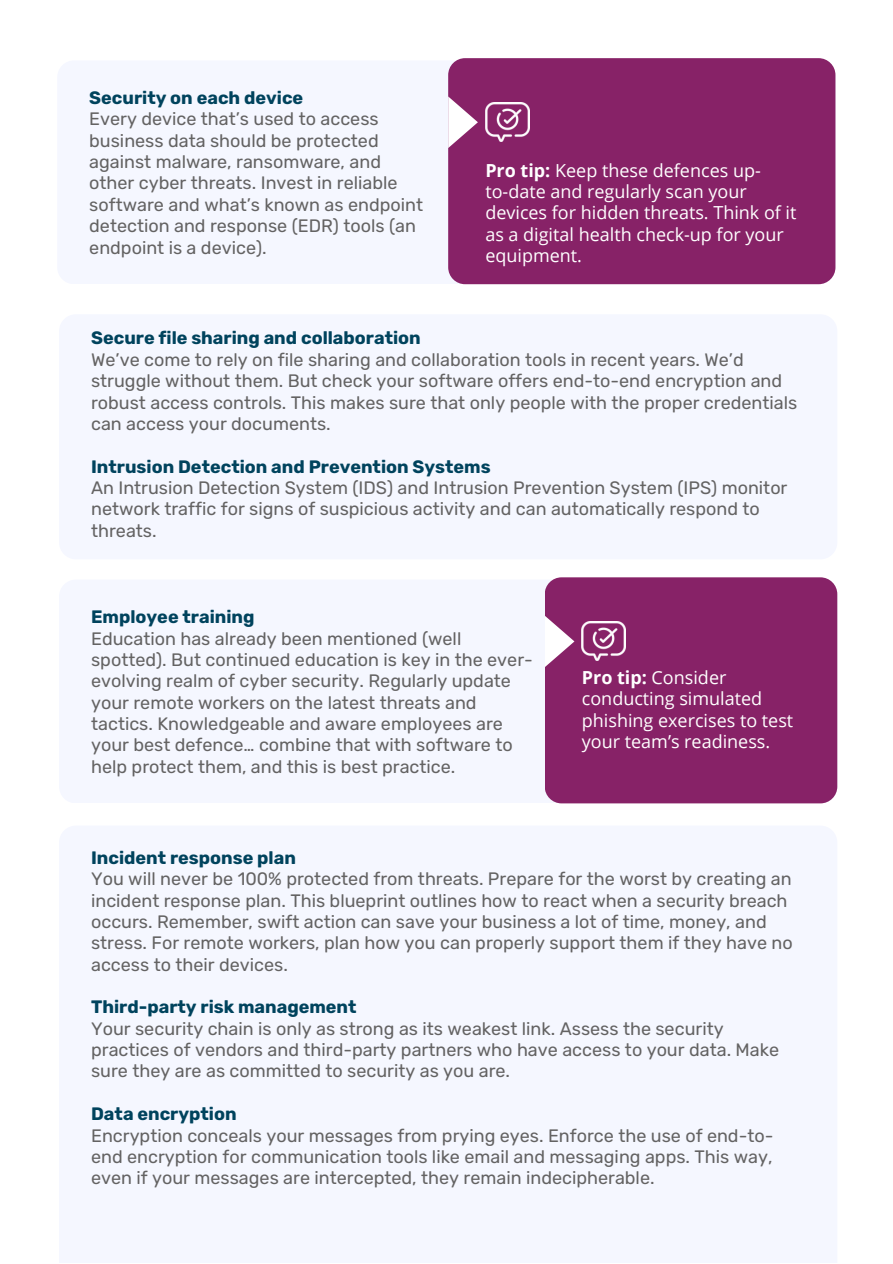
<style>
.page{position:relative;width:893px;height:1264px;background:#fff}
.page>*{position:absolute;margin:0;border:0;box-sizing:border-box;transform-origin:0 0}
.t1{font:18px/21.3px "Rubik";color:#646363}
.t2{font:18px/21.3px "Open Sans";color:#fff}
.t3{font:700 18px "Rubik";color:#00435d}
.s1{font-weight:700}
</style>
<div class="page">
<div style="left:57px;top:60px;width:778px;height:224px;background:#f5f7ff;border-radius:17px"></div>
<div style="left:448px;top:58px;width:387px;height:226px;background:#872267;border-radius:17px"></div>
<svg style="left:448px;top:96px;width:30px;height:52px"></svg>
<img style="left:485px;top:102px;width:44px;height:40px">
<div style="left:59px;top:314px;width:778px;height:245px;background:#f5f7ff;border-radius:17px"></div>
<div style="left:59px;top:579px;width:778px;height:224px;background:#f5f7ff;border-radius:17px"></div>
<div style="left:544px;top:577px;width:293px;height:226px;background:#872267;border-radius:17px"></div>
<svg style="left:544px;top:615px;width:30px;height:52px"></svg>
<img style="left:582px;top:621px;width:43px;height:40px">
<p class="t3" style="left:89px;top:87px;width:215px">Security on each device</p>
<p class="t1" style="left:89px;top:109px;width:291px">Every device that’s used to access</p>
<p class="t1" style="left:89px;top:130px;width:293px">business data should be protected against malware, ransomware, and</p>
<p class="t1" style="left:89px;top:173px;width:335px">other cyber threats. Invest in reliable software and what’s known as endpoint detection and response (EDR) tools (an endpoint is a device).</p>
<p class="t2" style="left:485px;top:159px;width:277px"><span class="s1">Pro tip:</span> Keep these defences up-</p>
<p class="t2" style="left:485px;top:180px;width:263px">to-date and regularly scan your</p>
<p class="t2" style="left:485px;top:202px;width:312px">devices for hidden threats. Think of it</p>
<p class="t2" style="left:485px;top:223px;width:300px">as a digital health check-up for your equipment.</p>
<p class="t3" style="left:91px;top:327px;width:331px">Secure file sharing and collaboration</p>
<p class="t1" style="left:91px;top:349px;width:654px">We’ve come to rely on file sharing and collaboration tools in recent years. We’d</p>
<p class="t1" style="left:91px;top:370px;width:707px">struggle without them. But check your software offers end-to-end encryption and robust access controls. This makes sure that only people with the proper credentials can access your documents.</p>
<p class="t3" style="left:91px;top:456px;width:401px">Intrusion Detection and Prevention Systems</p>
<p class="t1" style="left:91px;top:477px;width:697px">An Intrusion Detection System (IDS) and Intrusion Prevention System (IPS) monitor network traffic for signs of suspicious activity and can automatically respond to threats.</p>
<p class="t3" style="left:91px;top:606px;width:165px">Employee training</p>
<p class="t1" style="left:91px;top:627px;width:372px">Education has already been mentioned (well</p>
<p class="t1" style="left:91px;top:649px;width:443px">spotted). But continued education is key in the ever&shy;evolving realm of cyber security. Regularly update your remote workers on the latest threats and</p>
<p class="t1" style="left:91px;top:713px;width:423px">tactics. Knowledgeable and aware employees are your best defence… combine that with software to help protect them, and this is best practice.</p>
<p class="t2" style="left:582px;top:666px;width:146px"><span class="s1">Pro tip:</span> Consider</p>
<p class="t2" style="left:582px;top:688px;width:182px">conducting simulated</p>
<p class="t2" style="left:582px;top:709px;width:213px">phishing exercises to test your team’s readiness.</p>
<p class="t3" style="left:91px;top:847px;width:206px">Incident response plan</p>
<p class="t1" style="left:91px;top:868px;width:703px">You will never be 100% protected from threats. Prepare for the worst by creating an incident response plan. This blueprint outlines how to react when a security breach occurs. Remember, swift action can save your business a lot of time, money, and stress. For remote workers, plan how you can properly support them if they have no access to their devices.</p>
<p class="t3" style="left:91px;top:996px;width:267px">Third-party risk management</p>
<p class="t1" style="left:91px;top:1017px;width:689px">Your security chain is only as strong as its weakest link. Assess the security practices of vendors and third-party partners who have access to your data. Make sure they are as committed to security as you are.</p>
<p class="t3" style="left:91px;top:1103px;width:147px">Data encryption</p>
<p class="t1" style="left:91px;top:1124px;width:683px;text-align:justify">Encryption conceals your messages from prying eyes. Enforce the use of end-to&shy;end encryption for communication tools like email and messaging apps. This way, even if your messages are intercepted, they remain indecipherable.</p>
</div>
